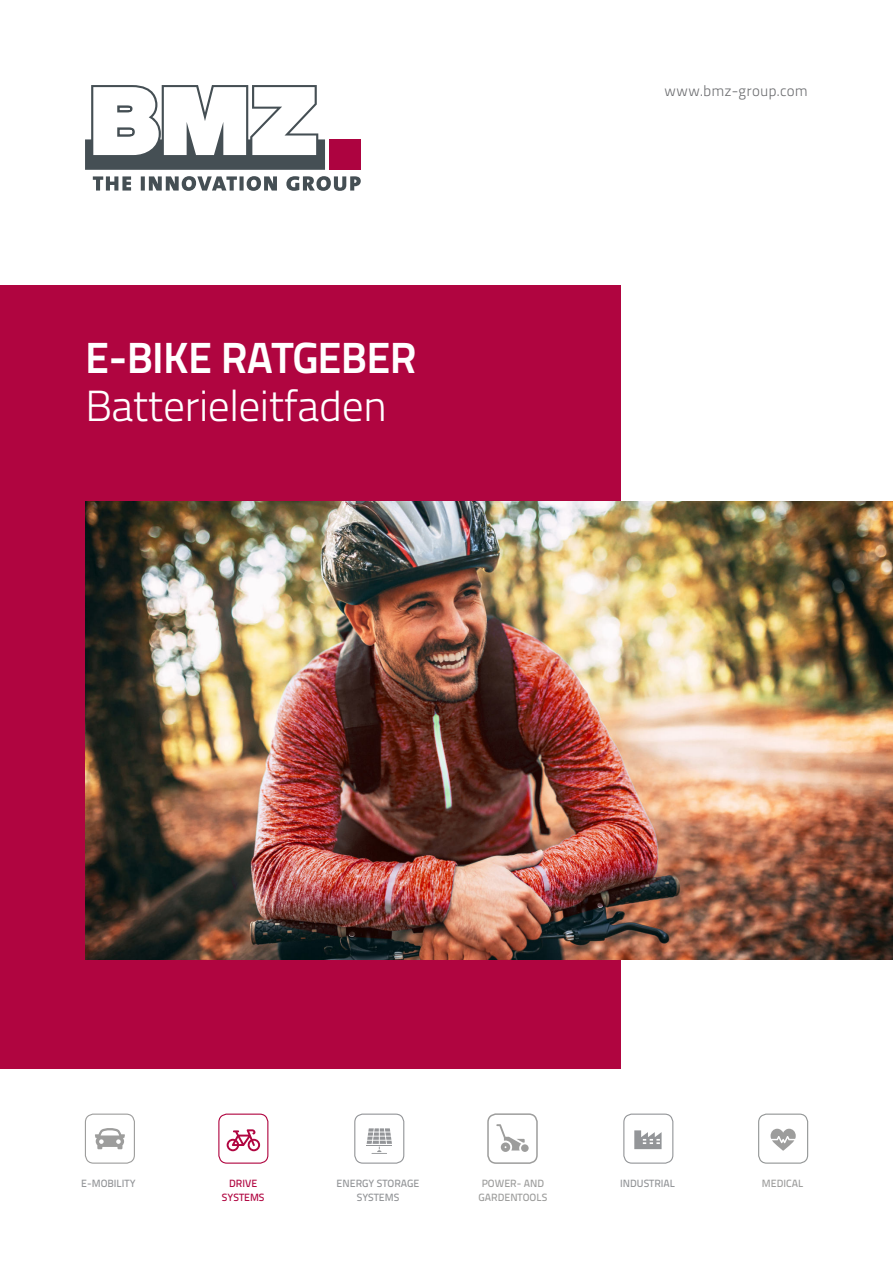
<style>
.page{position:relative;width:893px;height:1263px;background:#fff}
.page>*{position:absolute;margin:0;border:0;box-sizing:border-box;transform-origin:0 0}
.t1{font:300 43.5px "Titillium Text 22 L";letter-spacing:-.02em;color:#fff}
.t2{font:700 43.5px "Titillium Text 22 L";letter-spacing:-.02em;color:#fff}
.t3{font:300 15px "Titillium Text 22 L";letter-spacing:.01em;color:#6d6e71}
.t4{font:500 10.5px "Titillium Text 22 L";color:#939598}
.t5{font:500 10.5px/13.5px "Titillium Text 22 L";color:#9d9d9c}
.t6{font:500 10.5px/13.5px "Titillium Text 22 L";color:#b00540;text-align:center}
</style>
<div class="page">
<div style="left:0;top:285px;width:621px;height:783px;background:#b00540"></div>
<div style="left:85px;top:1113px;width:50px;height:51px;border:1px solid #9d9d9c;border-radius:8px"></div>
<svg style="left:95px;top:1128px;width:30px;height:21px"></svg>
<div style="left:218px;top:1113px;width:50px;height:51px;border:1px solid #b00540;border-radius:8px"></div>
<svg style="left:227px;top:1129px;width:33px;height:22px"></svg>
<div style="left:487px;top:1113px;width:51px;height:51px;border:1px solid #9d9d9c;border-radius:8px"></div>
<div style="left:521px;top:1144px;width:8px;height:8px;background:#9d9d9c;border-radius:50%"></div>
<svg style="left:496px;top:1124px;width:29px;height:28px"></svg>
<div style="left:623px;top:1113px;width:50px;height:51px;border:1px solid #939598;border-radius:8px"></div>
<svg style="left:634px;top:1130px;width:28px;height:19px"></svg>
<div style="left:758px;top:1113px;width:50px;height:51px;border:1px solid #929595;border-radius:8px"></div>
<svg style="left:771px;top:1129px;width:25px;height:21px"></svg>
<div style="left:354px;top:1113px;width:50px;height:51px;border:1px solid #939598;border-radius:8px"></div>
<svg style="left:367px;top:1128px;width:25px;height:26px"></svg>
<svg style="left:93px;top:176px;width:268px;height:15px"></svg>
<div style="left:329px;top:140px;width:32px;height:30px;background:#ad0340"></div>
<svg style="left:85px;top:85px;width:240px;height:85px"></svg>
<img style="left:85px;top:501px;width:808px;height:459px">
<h1 class="t2" style="left:85px;top:332px;width:333px">E-BIKE RATGEBER</h1>
<h1 class="t1" style="left:85px;top:381px;width:304px">Batterieleitfaden</h1>
<h2 class="t3" style="left:665px;top:83px;width:145px">www.bmz-group.com</h2>
<p class="t4" style="left:337px;top:1179px;width:84px">ENERGY STORAGE</p>
<p class="t4" style="left:620px;top:1179px;width:56px">INDUSTRIAL</p>
<p class="t5" style="left:762px;top:1177px;width:43px">MEDICAL</p>
<p class="t4" style="left:357px;top:1192px;width:44px">SYSTEMS</p>
<p class="t4" style="left:81px;top:1179px;width:56px">E-MOBILITY</p>
<p class="t6" style="left:222px;top:1177px;width:44px">DRIVE<br>SYSTEMS</p>
<p class="t5" style="left:479px;top:1177px;width:70px">POWER- AND<br>GARDENTOOLS</p>
</div>
